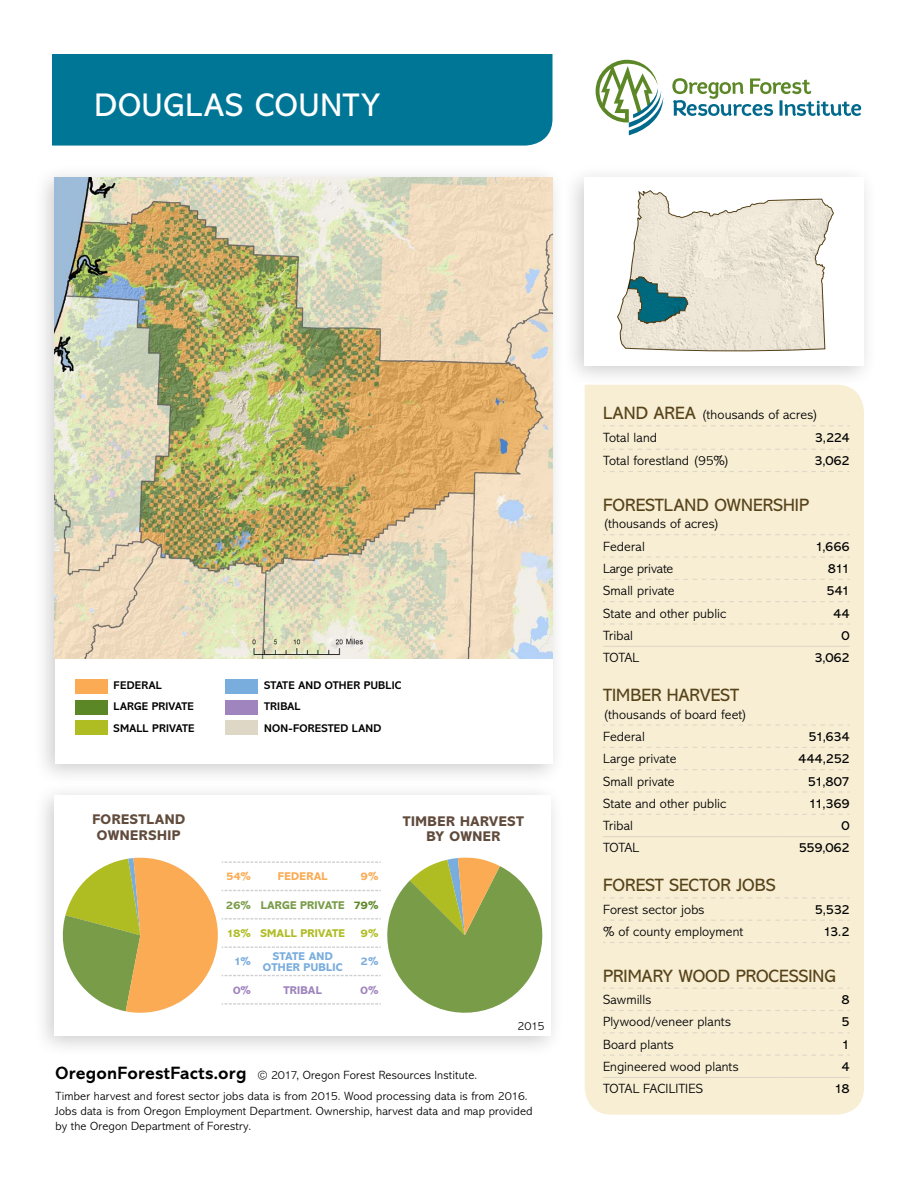
<style>
.page{position:relative;width:918px;height:1188px;background:#fff}
.page>*{position:absolute;margin:0;border:0;box-sizing:border-box;transform-origin:0 0}
.t1{font:33px "Abadi MT Std";letter-spacing:.035em;color:#fff}
.t2{font:18px "Abadi MT Std";letter-spacing:.005em;color:#574319}
.t3{font:800 14.1px/15.6px "Abadi MT Std";letter-spacing:.035em;color:#604b3c;text-align:center}
.t4{font:300 13.5px/22.4px "Abadi MT Std";letter-spacing:.01em;color:#000}
.t5{font:13.5px "Abadi MT Std";letter-spacing:-.02em;color:#000}
.t6{font:300 13.5px "Abadi MT Std";letter-spacing:-.01em;color:#000}
.t7{font:300 12px/20.4px "Abadi MT Std";letter-spacing:.015em;color:#000}
.t8{font:800 11.4px/11.4px "Abadi MT Std";letter-spacing:.01em;color:#79addd;text-align:center}
.t9{font:800 11.4px "Abadi MT Std";letter-spacing:.01em;color:#afbc22}
.t10{font:800 11.4px "Abadi MT Std";letter-spacing:.01em;color:#799c49}
.t11{font:800 11.4px "Abadi MT Std";letter-spacing:.025em;color:#faab54}
.t12{font:800 11.4px "Abadi MT Std";letter-spacing:.01em;color:#9f84bd}
.t13{font:800 11.4px "Abadi MT Std";color:#5c8727}
.t14{font:700 11.25px/21.8px "Abadi MT Std";letter-spacing:.015em;color:#000}
.s1{font-weight:700;font-size:18px}
.s2{font-weight:400;font-size:18px;color:#574319}
</style>
<div class="page">
<div style="left:561px;top:163px;width:317px;height:226px;background:#000;opacity:.2"></div>
<div style="left:585px;top:177px;width:279px;height:188px;background:#fff"></div>
<div style="left:585px;top:385px;width:279px;height:730px;background:#f7eed4"></div>
<div style="left:32px;top:163px;width:534px;height:624px;background:#000;opacity:.2"></div>
<div style="left:55px;top:177px;width:498px;height:587px;background:#fff"></div>
<div style="left:52px;top:54px;width:501px;height:92px;background:#007697"></div>
<svg style="left:672px;top:78px;width:189px;height:38px"></svg>
<svg style="left:596px;top:60px;width:67px;height:75px"></svg>
<img style="left:54px;top:177px;width:499px;height:482px">
<div style="left:32px;top:781px;width:532px;height:277px;background:#000;opacity:.2"></div>
<div style="left:55px;top:795px;width:496px;height:240px;background:#fff"></div>
<svg style="left:387px;top:858px;width:155px;height:155px"></svg>
<svg style="left:63px;top:858px;width:318px;height:155px"></svg>
<div style="left:76px;top:700px;width:32px;height:14px;background:#5c8727"></div>
<div style="left:76px;top:679px;width:32px;height:15px;background:#faab54"></div>
<div style="left:76px;top:720px;width:32px;height:15px;background:#afbc22"></div>
<div style="left:225px;top:679px;width:32px;height:15px;background:#79addd"></div>
<div style="left:225px;top:700px;width:32px;height:14px;background:#9f84bd"></div>
<div style="left:225px;top:720px;width:32px;height:15px;background:#dfd7c6"></div>
<svg style="left:603px;top:425px;width:247px;height:1px"></svg>
<svg style="left:603px;top:449px;width:247px;height:1px"></svg>
<svg style="left:603px;top:471px;width:247px;height:1px"></svg>
<svg style="left:603px;top:534px;width:247px;height:1px"></svg>
<svg style="left:603px;top:556px;width:247px;height:2px"></svg>
<svg style="left:603px;top:579px;width:247px;height:1px"></svg>
<svg style="left:603px;top:601px;width:247px;height:1px"></svg>
<svg style="left:603px;top:623px;width:247px;height:2px"></svg>
<svg style="left:603px;top:747px;width:247px;height:1px"></svg>
<svg style="left:603px;top:769px;width:247px;height:1px"></svg>
<svg style="left:603px;top:791px;width:247px;height:2px"></svg>
<svg style="left:603px;top:814px;width:247px;height:1px"></svg>
<svg style="left:603px;top:897px;width:247px;height:1px"></svg>
<svg style="left:603px;top:920px;width:247px;height:1px"></svg>
<svg style="left:603px;top:942px;width:247px;height:1px"></svg>
<svg style="left:603px;top:988px;width:247px;height:1px"></svg>
<svg style="left:603px;top:1010px;width:247px;height:1px"></svg>
<svg style="left:603px;top:1032px;width:247px;height:1px"></svg>
<svg style="left:603px;top:1055px;width:247px;height:1px"></svg>
<hr style="left:603px;top:646px;width:175px;height:1px;background:#dfd7c6">
<hr style="left:778px;top:646px;width:72px;height:1px;background:#dfd7c6">
<hr style="left:603px;top:836px;width:175px;height:1px;background:#dfd7c6">
<hr style="left:778px;top:836px;width:72px;height:1px;background:#dfd7c6">
<hr style="left:603px;top:1077px;width:175px;height:1px;background:#dfd7c6">
<hr style="left:778px;top:1077px;width:72px;height:1px;background:#dfd7c6">
<svg style="left:603px;top:724px;width:247px;height:2px"></svg>
<svg style="left:617px;top:190px;width:217px;height:161px"></svg>
<h1 class="t1" style="left:94px;top:86px;width:287px">DOUGLAS COUNTY</h1>
<p class="t14" style="left:114px;top:674px;width:83px">FEDERAL<br>LARGE PRIVATE<br>SMALL PRIVATE</p>
<p class="t14" style="left:264px;top:674px;width:139px">STATE AND OTHER PUBLIC<br>TRIBAL<br>NON-FORESTED LAND</p>
<p class="t3" style="left:92px;top:812px;width:94px">FORESTLAND<br>OWNERSHIP</p>
<p class="t3" style="left:403px;top:814px;width:122px">TIMBER HARVEST<br>BY OWNER</p>
<p class="t11" style="left:226px;top:870px;width:26px">54%</p>
<p class="t10" style="left:226px;top:898px;width:27px">26%</p>
<p class="t9" style="left:226px;top:927px;width:26px">18%</p>
<p class="t8" style="left:234px;top:956px;width:19px">1%</p>
<p class="t12" style="left:233px;top:983px;width:19px">0%</p>
<p class="t11" style="left:278px;top:870px;width:51px">FEDERAL</p>
<p class="t10" style="left:261px;top:898px;width:86px">LARGE PRIVATE</p>
<p class="t9" style="left:260px;top:927px;width:86px">SMALL PRIVATE</p>
<p class="t8" style="left:263px;top:950px;width:81px">STATE AND<br>OTHER PUBLIC</p>
<p class="t12" style="left:283px;top:983px;width:40px">TRIBAL</p>
<p class="t11" style="left:361px;top:870px;width:19px">9%</p>
<p class="t13" style="left:353px;top:898px;width:27px">79%</p>
<p class="t9" style="left:361px;top:927px;width:19px">9%</p>
<p class="t8" style="left:361px;top:956px;width:19px">2%</p>
<p class="t12" style="left:361px;top:983px;width:19px">0%</p>
<p class="t7" style="left:518px;top:1016px;width:28px">2015</p>
<p class="t7" style="left:55px;top:1065px;width:474px"><span class="s1">OregonForestFacts.org</span> © 2017, Oregon Forest Resources Institute.<br>Timber harvest and forest sector jobs data is from 2015. Wood processing data is from 2016.</p>
<p class="t7" style="left:55px;top:1103px;width:479px;line-height:15px">Jobs data is from Oregon Employment Department. Ownership, harvest data and map provided by the Oregon Department of Forestry.</p>
<p class="t4" style="left:603px;top:404px;width:217px;line-height:22.8px"><span class="s2">LAND AREA</span> (thousands of acres)<br>Total land</p>
<p class="t5" style="left:815px;top:430px;width:36px">3,224</p>
<p class="t4" style="left:603px;top:450px;width:128px">Total forestland (95%)</p>
<p class="t5" style="left:814px;top:453px;width:37px">3,062</p>
<h2 class="t2" style="left:603px;top:495px;width:208px">FORESTLAND OWNERSHIP</h2>
<p class="t4" style="left:603px;top:513px;width:118px">(thousands of acres)<br>Federal</p>
<p class="t5" style="left:815px;top:539px;width:36px">1,666</p>
<p class="t6" style="left:603px;top:561px;width:72px">Large private</p>
<p class="t5" style="left:828px;top:561px;width:23px">811</p>
<p class="t4" style="left:603px;top:580px;width:73px">Small private</p>
<p class="t5" style="left:826px;top:583px;width:25px">541</p>
<p class="t4" style="left:603px;top:602px;width:125px">State and other public</p>
<p class="t5" style="left:833px;top:606px;width:18px">44</p>
<p class="t4" style="left:603px;top:624px;width:31px">Tribal</p>
<p class="t5" style="left:841px;top:628px;width:10px">0</p>
<p class="t4" style="left:603px;top:647px;width:38px">TOTAL</p>
<p class="t5" style="left:814px;top:650px;width:37px">3,062</p>
<h2 class="t2" style="left:603px;top:685px;width:138px">TIMBER HARVEST</h2>
<p class="t4" style="left:603px;top:703px;width:146px">(thousands of board feet)<br>Federal</p>
<p class="t5" style="left:808px;top:729px;width:43px">51,634</p>
<p class="t4" style="left:603px;top:748px;width:75px">Large private</p>
<p class="t5" style="left:798px;top:751px;width:53px">444,252</p>
<p class="t4" style="left:603px;top:770px;width:73px">Small private</p>
<p class="t5" style="left:808px;top:774px;width:43px">51,807</p>
<p class="t4" style="left:603px;top:792px;width:125px">State and other public</p>
<p class="t5" style="left:809px;top:796px;width:43px">11,369</p>
<p class="t4" style="left:603px;top:815px;width:31px">Tribal</p>
<p class="t5" style="left:841px;top:818px;width:10px">0</p>
<p class="t4" style="left:603px;top:837px;width:38px">TOTAL</p>
<p class="t5" style="left:799px;top:840px;width:52px">559,062</p>
<h2 class="t2" style="left:603px;top:875px;width:174px">FOREST SECTOR JOBS</h2>
<p class="t4" style="left:603px;top:898px;width:103px">Forest sector jobs</p>
<p class="t5" style="left:815px;top:902px;width:36px">5,532</p>
<p class="t4" style="left:603px;top:921px;width:142px">% of county employment</p>
<p class="t5" style="left:823px;top:924px;width:28px">13.2</p>
<h2 class="t2" style="left:603px;top:966px;width:234px">PRIMARY WOOD PROCESSING</h2>
<p class="t4" style="left:603px;top:989px;width:50px">Sawmills</p>
<p class="t5" style="left:841px;top:992px;width:10px">8</p>
<p class="t4" style="left:603px;top:1011px;width:129px">Plywood/veneer plants</p>
<p class="t5" style="left:841px;top:1014px;width:10px">5</p>
<p class="t4" style="left:603px;top:1033px;width:72px">Board plants</p>
<p class="t5" style="left:841px;top:1037px;width:10px">1</p>
<p class="t4" style="left:603px;top:1056px;width:137px">Engineered wood plants</p>
<p class="t5" style="left:841px;top:1059px;width:10px">4</p>
<p class="t4" style="left:603px;top:1078px;width:101px">TOTAL FACILITIES</p>
<p class="t5" style="left:834px;top:1081px;width:17px">18</p>
</div>
